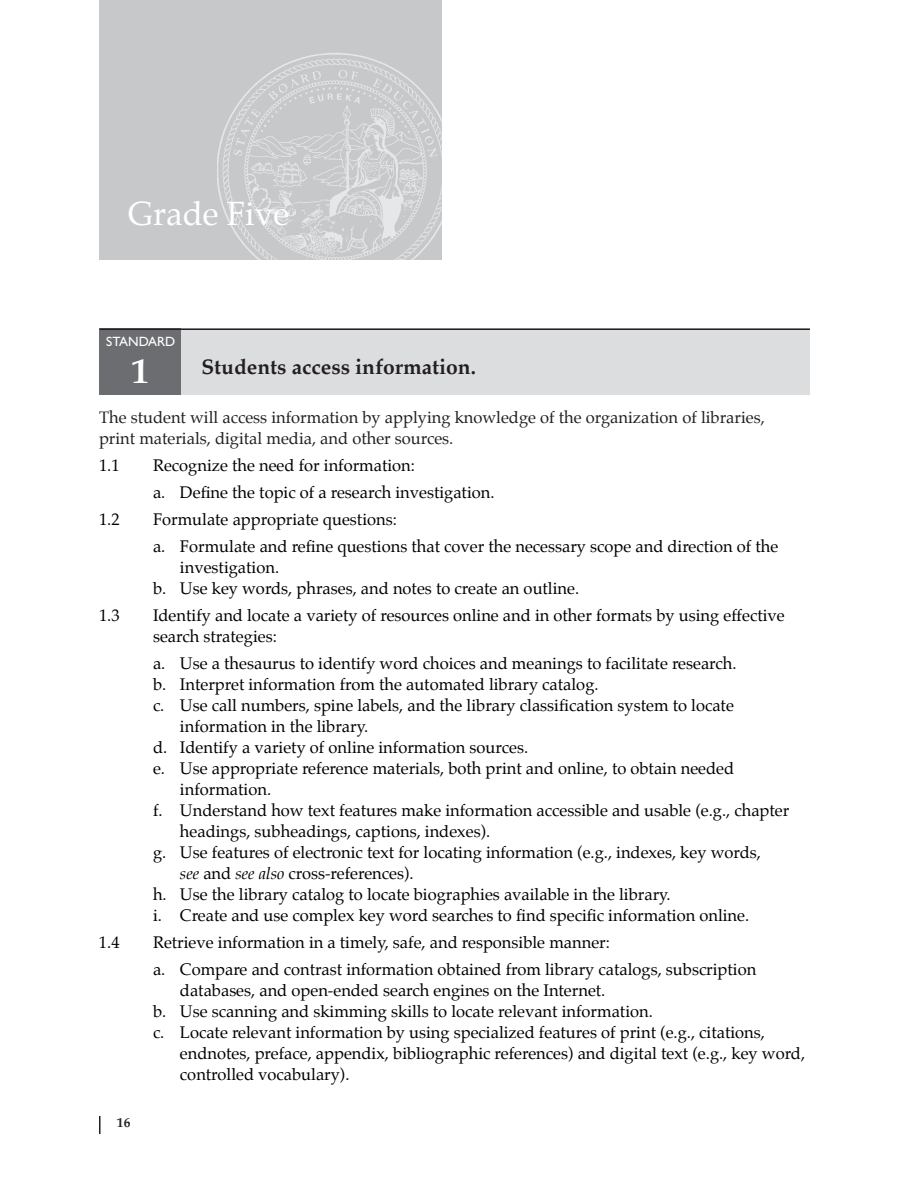
<style>
.page{position:relative;width:918px;height:1188px;background:#fff}
.page>*{position:absolute;margin:0;border:0;box-sizing:border-box;transform-origin:0 0}
.t1{font:700 36px "Palatino";color:#fff}
.t2{font:33px "Palatino";color:#fff}
.t3{font:700 21px "Palatino";color:#231f20}
.t4{font:16.5px/21px "Palatino";color:#010000}
.t5{font:16.5px/21px "Palatino";color:#231f20}
.t6{font:13.5px "Gill Sans";color:#fff}
.t7{font:700 13.5px "Palatino";color:#231f20}
.s1{font-style:italic}
</style>
<div class="page">
<svg style="left:99px;top:1116px;width:1px;height:18px"></svg>
<div style="left:181px;top:329px;width:629px;height:66px;background:#dcdddf"></div>
<div style="left:100px;top:329px;width:81px;height:66px;background:#6c6d70"></div>
<hr style="left:100px;top:328px;width:710px;height:2px;background:#231f20">
<div style="left:99px;top:0;width:342px;height:259px;background:#c7c8ca"></div>
<img style="left:217px;top:53px;width:224px;height:206px">
<p class="t2" style="left:128px;top:186px;width:163px">Grade Five</p>
<p class="t6" style="left:106px;top:334px;width:71px">STANDARD</p>
<p class="t1" style="left:131px;top:340px;width:19px">1</p>
<p class="t3" style="left:201px;top:348px;width:276px">Students access information.</p>
<p class="t5" style="left:99px;top:406px;width:667px">The student will access information by applying knowledge of the organization of libraries, print materials, digital media, and other sources.</p>
<p class="t4" style="left:99px;top:454px;width:22px">1.1</p>
<p class="t4" style="left:153px;top:454px;width:264px">Recognize the need for information:</p>
<p class="t4" style="left:153px;top:481px;width:343px">a. Define the topic of a research investigation.</p>
<p class="t4" style="left:99px;top:508px;width:22px">1.2</p>
<p class="t4" style="left:153px;top:508px;width:245px">Formulate appropriate questions:</p>
<p class="t4" style="left:180px;top:535px;width:600px;text-indent:-27px">a. Formulate and refine questions that cover the necessary scope and direction of the investigation.</p>
<p class="t4" style="left:153px;top:577px;width:428px">b. Use key words, phrases, and notes to create an outline.</p>
<p class="t4" style="left:99px;top:604px;width:22px">1.3</p>
<p class="t4" style="left:153px;top:604px;width:633px">Identify and locate a variety of resources online and in other formats by using effective search strategies:</p>
<p class="t4" style="left:153px;top:652px;width:585px">a. Use a thesaurus to identify word choices and meanings to facilitate research.</p>
<p class="t4" style="left:153px;top:673px;width:447px">b. Interpret information from the automated library catalog.</p>
<p class="t4" style="left:180px;top:694px;width:555px;text-indent:-27px">c. Use call numbers, spine labels, and the library classification system to locate information in the library.</p>
<p class="t4" style="left:153px;top:736px;width:377px">d. Identify a variety of online information sources.</p>
<p class="t4" style="left:180px;top:757px;width:556px;text-indent:-27px">e. Use appropriate reference materials, both print and online, to obtain needed information.</p>
<p class="t4" style="left:180px;top:799px;width:611px;text-indent:-27px">f. Understand how text features make information accessible and usable (e.g., chapter headings, subheadings, captions, indexes).</p>
<p class="t4" style="left:180px;top:841px;width:582px;text-indent:-27px">g. Use features of electronic text for locating information (e.g., indexes, key words, <span class="s1">see</span> and <span class="s1">see also</span> cross-references).</p>
<p class="t4" style="left:153px;top:883px;width:519px">h. Use the library catalog to locate biographies available in the library.</p>
<p class="t4" style="left:153px;top:904px;width:598px">i. Create and use complex key word searches to find specific information online.</p>
<p class="t4" style="left:99px;top:931px;width:22px">1.4</p>
<p class="t4" style="left:153px;top:931px;width:458px">Retrieve information in a timely, safe, and responsible manner:</p>
<p class="t4" style="left:180px;top:958px;width:578px;text-indent:-27px">a. Compare and contrast information obtained from library catalogs, subscription databases, and open-ended search engines on the Internet.</p>
<p class="t4" style="left:153px;top:1000px;width:501px">b. Use scanning and skimming skills to locate relevant information.</p>
<p class="t4" style="left:180px;top:1021px;width:627px;text-indent:-27px">c. Locate relevant information by using specialized features of print (e.g., citations, endnotes, preface, appendix, bibliographic references) and digital text (e.g., key word, controlled vocabulary).</p>
<p class="t7" style="left:117px;top:1111px;width:15px">16</p>
</div>
